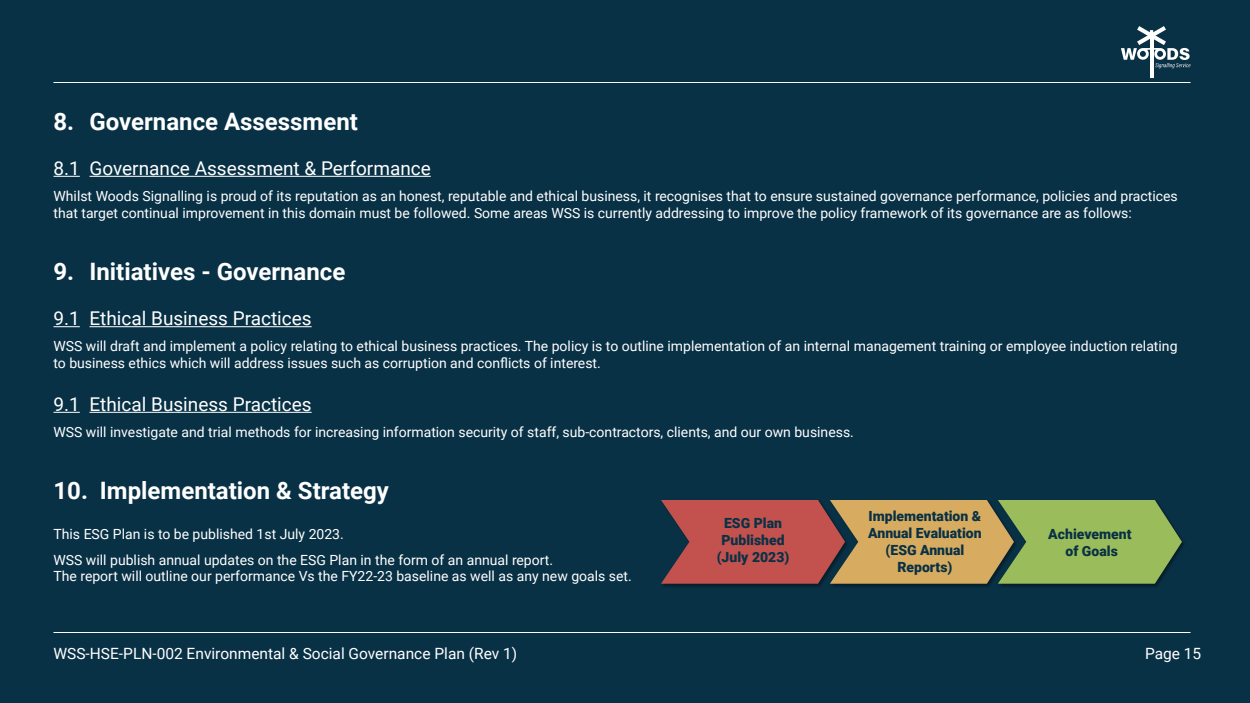
<style>
.page{position:relative;width:1250px;height:703px;background:#093145}
.page>*{position:absolute;margin:0;border:0;box-sizing:border-box;transform-origin:0 0}
.t1{font:700 24px "Roboto";color:#fff}
.t2{font:19px "Roboto";color:#fff}
.t3{font:15.5px "Roboto";color:#fff}
.t4{font:14px/16.8px "Roboto";color:#fff}
.t5{font:900 14px/16.8px "Roboto";color:#093145;text-align:center}
</style>
<div class="page">
<hr style="left:54px;top:632px;width:1136px;height:1px;background:#fff">
<hr style="left:54px;top:82px;width:1136px;height:1px;background:#fff">
<hr style="left:1150px;top:34px;width:3px;height:44px;background:#fff">
<svg style="left:1121px;top:26px;width:70px;height:42px"></svg>
<svg style="left:54px;top:176px;width:26px;height:1px"></svg>
<hr style="left:90px;top:176px;width:341px;height:1px;background:#fff">
<svg style="left:54px;top:326px;width:26px;height:1px"></svg>
<hr style="left:90px;top:326px;width:222px;height:1px;background:#fff">
<svg style="left:54px;top:412px;width:26px;height:1px"></svg>
<hr style="left:90px;top:412px;width:222px;height:1px;background:#fff">
<div style="left:661px;top:500px;width:188px;height:88px;background:#062230"></div>
<div style="left:830px;top:500px;width:188px;height:88px;background:#062230"></div>
<div style="left:998px;top:500px;width:188px;height:88px;background:#000;opacity:.35"></div>
<svg style="left:661px;top:500px;width:521px;height:84px;background:#a98855"></svg>
<h1 class="t1" style="left:54px;top:104px;width:306px">8. Governance Assessment</h1>
<h2 class="t2" style="left:54px;top:155px;width:379px">8.1 Governance Assessment &amp; Performance</h2>
<p class="t4" style="left:54px;top:187px;width:1126px">Whilst Woods Signalling is proud of its reputation as an honest, reputable and ethical business, it recognises that to ensure sustained governance performance, policies and practices that target continual improvement in this domain must be followed. Some areas WSS is currently addressing to improve the policy framework of its governance are as follows:</p>
<h1 class="t1" style="left:54px;top:255px;width:293px">9. Initiatives - Governance</h1>
<h2 class="t2" style="left:54px;top:305px;width:260px">9.1 Ethical Business Practices</h2>
<p class="t4" style="left:54px;top:337px;width:1126px">WSS will draft and implement a policy relating to ethical business practices. The policy is to outline implementation of an internal management training or employee induction relating to business ethics which will address issues such as corruption and conflicts of interest.</p>
<h2 class="t2" style="left:54px;top:391px;width:260px">9.1 Ethical Business Practices</h2>
<p class="t4" style="left:54px;top:423px;width:802px">WSS will investigate and trial methods for increasing information security of staff, sub-contractors, clients, and our own business.</p>
<h1 class="t1" style="left:54px;top:474px;width:337px">10. Implementation &amp; Strategy</h1>
<p class="t4" style="left:54px;top:520px;width:501px;line-height:26px">This ESG Plan is to be published 1st July 2023.<br>WSS will publish annual updates on the ESG Plan in the form of an annual report.</p>
<p class="t4" style="left:54px;top:567px;width:580px">The report will outline our performance Vs the FY22-23 baseline as well as any new goals set.</p>
<p class="t5" style="left:717px;top:514px;width:74px">ESG Plan<br>Published (July 2023)</p>
<p class="t5" style="left:868px;top:508px;width:115px">Implementation &amp;<br>Annual Evaluation (ESG Annual<br>Reports)</p>
<p class="t5" style="left:1048px;top:525px;width:85px">Achievement of Goals</p>
<p class="t3" style="left:54px;top:643px;width:465px">WSS-HSE-PLN-002 Environmental &amp; Social Governance Plan (Rev 1)</p>
<p class="t3" style="left:1145px;top:643px;width:58px">Page 15</p>
</div>
